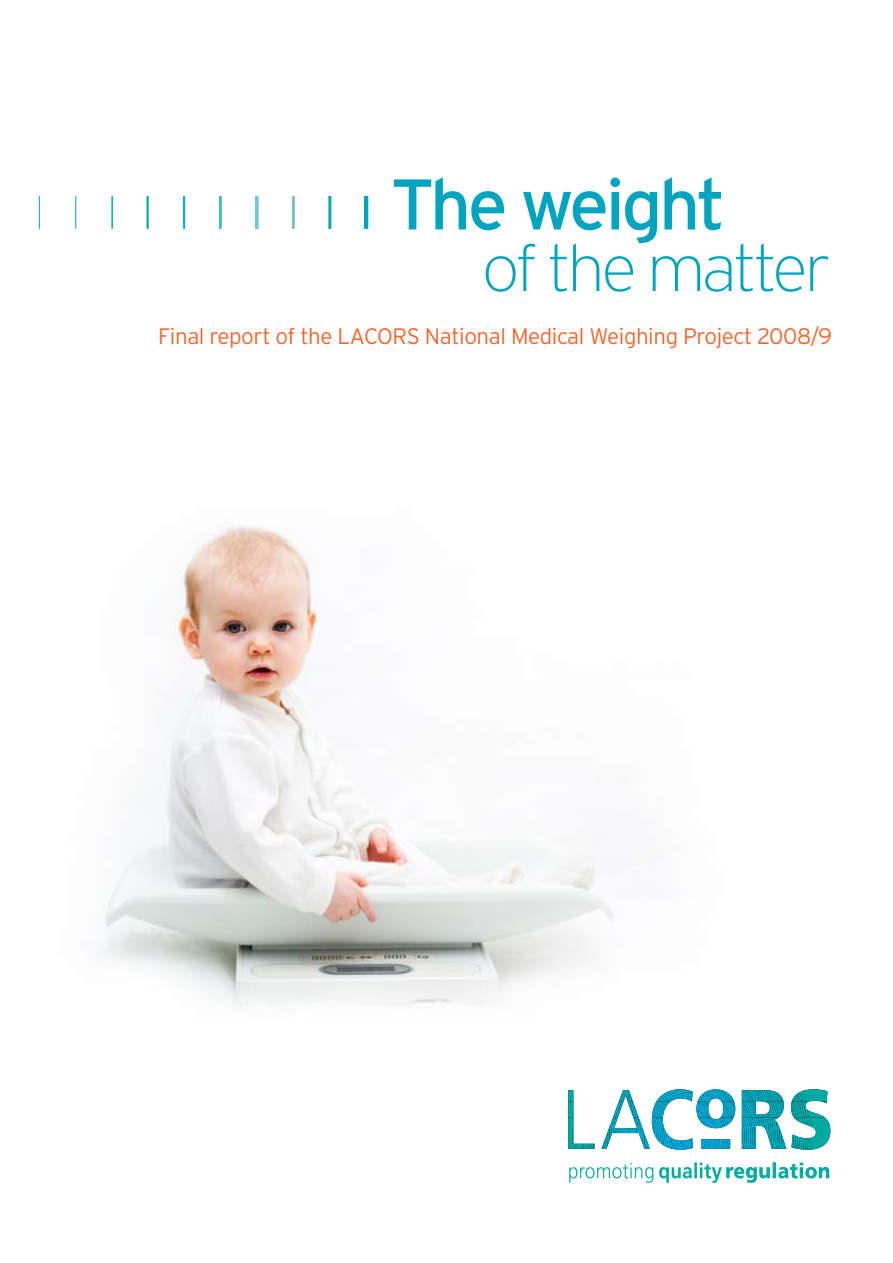
<style>
.page{position:relative;width:893px;height:1263px;background:#fff}
.page>*{position:absolute;margin:0;border:0;box-sizing:border-box;transform-origin:0 0}
.t1{font:71.55px "Interstate";letter-spacing:-.05em;color:#00a4be}
.t2{font:200 65.1px "Interstate";letter-spacing:-.05em;color:#00a4be}
.t3{font:300 22.35px "Interstate";letter-spacing:-.02em;color:#f2662e}
</style>
<div class="page">
<img style="left:98px;top:526px;width:516px;height:482px">
<svg style="left:568px;top:1089px;width:262px;height:61px"></svg>
<svg style="left:569px;top:1162px;width:260px;height:21px"></svg>
<hr style="left:39px;top:196px;width:1px;height:33px;background:#00a4be">
<hr style="left:75px;top:196px;width:1px;height:33px;background:#00a4be">
<hr style="left:111px;top:196px;width:2px;height:33px;background:#00a9a1">
<hr style="left:146px;top:196px;width:3px;height:33px;background:#00a9a1">
<hr style="left:183px;top:196px;width:2px;height:33px;background:#00aeef">
<hr style="left:219px;top:196px;width:3px;height:33px;background:#42c0bd">
<svg style="left:255px;top:196px;width:4px;height:33px"></svg>
<hr style="left:292px;top:196px;width:3px;height:33px;background:#77c1b8">
<hr style="left:328px;top:196px;width:3px;height:33px;background:#00a9a1">
<hr style="left:364px;top:196px;width:4px;height:33px;background:#00a4be">
<h1 class="t1" style="left:390px;top:164px;width:336px">The weight</h1>
<h2 class="t2" style="left:482px;top:233px;width:350px">of the matter</h2>
<p class="t3" style="left:158px;top:323px;width:675px">Final report of the LACORS National Medical Weighing Project 2008/9</p>
</div>
